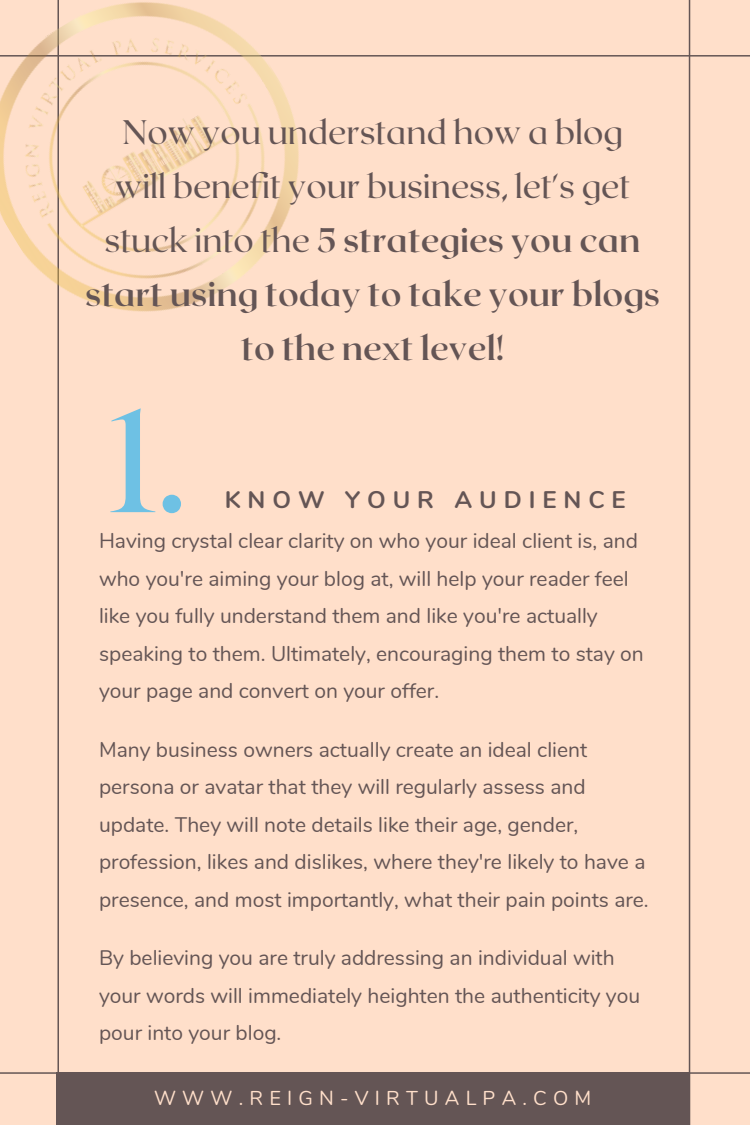
<style>
.page{position:relative;width:750px;height:1125px;background:#ffdfca}
.page>*{position:absolute;margin:0;border:0;box-sizing:border-box;transform-origin:0 0}
.t1{font:145px "Roxborough CF";color:#6ec1e4}
.t2{font:700 34px "Roxborough CF";color:#645555}
.t3{font:34px "Roxborough CF";color:#645555}
.t4{font:700 24px "Nunito";letter-spacing:.29em;color:#645555}
.t5{font:21px/37.5px "Nunito";color:#645555}
.t6{font:20px "Nunito";letter-spacing:.31em;color:#ffdfca}
.s1{font-weight:400}
</style>
<div class="page">
<hr style="left:57px;top:0;width:2px;height:1125px;background:#645555">
<hr style="left:689px;top:0;width:1px;height:1125px;background:#645555">
<hr style="left:0;top:55px;width:750px;height:2px;background:#645555">
<div style="left:57px;top:1072px;width:632px;height:53px;background:#645555"></div>
<img style="left:0;top:0;width:357px;height:368px">
<hr style="left:0;top:1072px;width:750px;height:2px;background:#645555">
<p class="t3" style="left:122px;top:110px;width:502px">Now you understand how a blog</p>
<p class="t3" style="left:115px;top:164px;width:517px">will benefit your business, let's get</p>
<p class="t2" style="left:105px;top:218px;width:538px"><span class="s1">stuck into the</span> 5 strategies you can</p>
<p class="t2" style="left:85px;top:272px;width:576px">start using today to take your blogs</p>
<p class="t2" style="left:241px;top:326px;width:264px">to the next level!</p>
<p class="t1" style="left:110px;top:367px;width:79px">1.</p>
<p class="t5" style="left:99px;top:523px;width:546px">Having crystal clear clarity on who your ideal client is, and who you're aiming your blog at, will help your reader feel like you fully understand them and like you're actually speaking to them. Ultimately, encouraging them to stay on your page and convert on your offer.</p>
<p class="t5" style="left:99px;top:731px;width:551px">Many business owners actually create an ideal client persona or avatar that they will regularly assess and update. They will note details like their age, gender, profession, likes and dislikes, where they're likely to have a presence, and most importantly, what their pain points are.</p>
<p class="t5" style="left:99px;top:940px;width:543px">By believing you are truly addressing an individual with your words will immediately heighten the authenticity you pour into your blog.</p>
<p class="t4" style="left:225px;top:484px;width:402px">KNOW YOUR AUDIENCE</p>
<p class="t6" style="left:154px;top:1085px;width:439px">WWW.REIGN-VIRTUALPA.COM</p>
</div>
